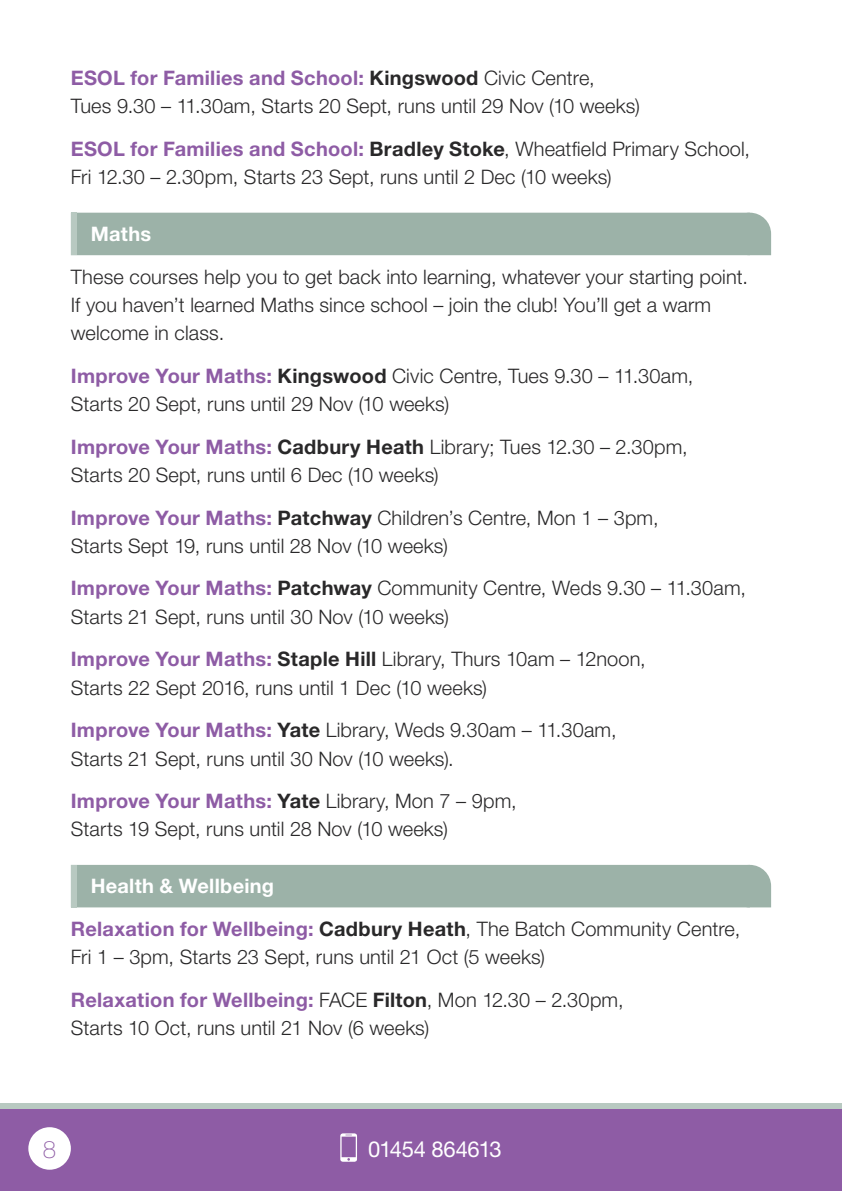
<style>
.page{position:relative;width:842px;height:1191px;background:#fff}
.page>*{position:absolute;margin:0;border:0;box-sizing:border-box;transform-origin:0 0}
.t1{font:100 24px "Helvetica Neue";color:#8e5ca5}
.t2{font:22px "Helvetica Neue";letter-spacing:-.015em;color:#fff}
.t3{font:300 20px/28.4px "Helvetica Neue";letter-spacing:.005em;color:#292829}
.t4{font:700 20px "Helvetica Neue";letter-spacing:.015em;color:#fff}
.s1{font-weight:700;color:#8e5ca5}
.s2{font-weight:700}
.s3{font-weight:700;color:#fff}
</style>
<div class="page">
<div style="left:0;top:1106px;width:842px;height:85px;background:#8e5ca5"></div>
<svg style="left:340px;top:1133px;width:17px;height:28px"></svg>
<div style="left:28px;top:1127px;width:43px;height:42px;background:#fff;border-radius:50%"></div>
<div style="left:0;top:1103px;width:842px;height:5px;background:#b8c9c1"></div>
<div style="left:71px;top:213px;width:679px;height:42px;background:#9cb2a8"></div>
<div style="left:71px;top:865px;width:679px;height:42px;background:#9cb2a8"></div>
<svg style="left:750px;top:213px;width:21px;height:42px"></svg>
<svg style="left:750px;top:865px;width:21px;height:42px"></svg>
<div style="left:71px;top:213px;width:6px;height:42px;background:#b8c9c1"></div>
<div style="left:71px;top:865px;width:6px;height:42px;background:#b8c9c1"></div>
<p class="t3" style="left:71px;top:63px;width:570px"><span class="s1">ESOL for Families and School:</span> <span class="s2">Kingswood</span> Civic Centre,<br>Tues 9.30 – 11.30am, Starts 20 Sept, runs until 29 Nov (10 weeks)</p>
<p class="t3" style="left:71px;top:134px;width:681px"><span class="s1">ESOL for Families and School:</span> <span class="s2">Bradley Stoke</span>, Wheatfield Primary School,<br>Fri 12.30 – 2.30pm, Starts 23 Sept, runs until 2 Dec (10 weeks)</p>
<p class="t4" style="left:91px;top:221px;width:62px">Maths</p>
<p class="t3" style="left:71px;top:262px;width:678px">These courses help you to get back into learning, whatever your starting point.<br>If you haven’t learned Maths since school – join the club! You’ll get a warm welcome in class.</p>
<p class="t3" style="left:71px;top:361px;width:624px"><span class="s1">Improve Your Maths:</span> <span class="s2">Kingswood</span> Civic Centre, Tues 9.30 – 11.30am,<br>Starts 20 Sept, runs until 29 Nov (10 weeks)</p>
<p class="t3" style="left:71px;top:432px;width:618px"><span class="s1">Improve Your Maths:</span> <span class="s2">Cadbury Heath</span> Library; Tues 12.30 – 2.30pm,<br>Starts 20 Sept, runs until 6 Dec (10 weeks)</p>
<p class="t3" style="left:71px;top:503px;width:589px"><span class="s1">Improve Your Maths:</span> <span class="s2">Patchway</span> Children’s Centre, Mon 1 – 3pm,<br>Starts Sept 19, runs until 28 Nov (10 weeks)</p>
<p class="t3" style="left:71px;top:573px;width:677px"><span class="s1">Improve Your Maths:</span> <span class="s2">Patchway</span> Community Centre, Weds 9.30 – 11.30am,<br>Starts 21 Sept, runs until 30 Nov (10 weeks)</p>
<p class="t3" style="left:71px;top:644px;width:576px"><span class="s1">Improve Your Maths:</span> <span class="s2">Staple Hill</span> Library, Thurs 10am – 12noon,<br>Starts 22 Sept 2016, runs until 1 Dec (10 weeks)</p>
<p class="t3" style="left:71px;top:715px;width:547px"><span class="s1">Improve Your Maths:</span> <span class="s2">Yate</span> Library, Weds 9.30am – 11.30am,<br>Starts 21 Sept, runs until 30 Nov (10 weeks).</p>
<p class="t3" style="left:71px;top:786px;width:447px"><span class="s1">Improve Your Maths:</span> <span class="s2">Yate</span> Library, Mon 7 – 9pm,<br>Starts 19 Sept, runs until 28 Nov (10 weeks)</p>
<p class="t3" style="left:71px;top:864px;width:671px;line-height:42.6px;text-indent:20px"><span class="s3">Health &amp; Wellbeing<br></span><span class="s1">Relaxation for Wellbeing:</span> <span class="s2">Cadbury Heath</span>, The Batch Community Centre,</p>
<p class="t3" style="left:71px;top:935px;width:554px;line-height:42.6px">Fri 1 – 3pm, Starts 23 Sept, runs until 21 Oct (5 weeks)<br><span class="s1">Relaxation for Wellbeing:</span> FACE <span class="s2">Filton</span>, Mon 12.30 – 2.30pm,</p>
<p class="t3" style="left:71px;top:1013px;width:360px">Starts 10 Oct, runs until 21 Nov (6 weeks)</p>
<p class="t1" style="left:43px;top:1136px;width:15px">8</p>
<p class="t2" style="left:368px;top:1135px;width:135px">01454 864613</p>
</div>
